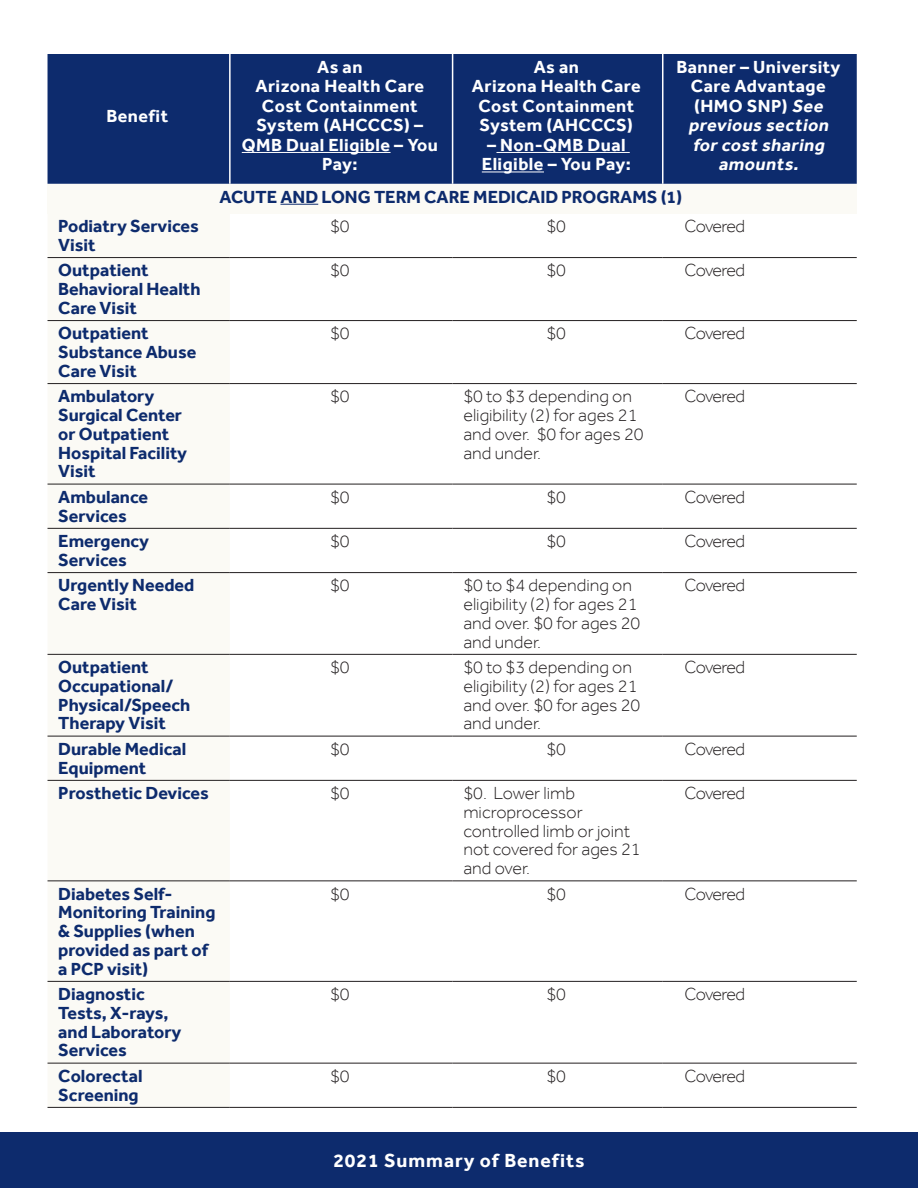
<style>
.page{position:relative;width:918px;height:1188px;background:#fff}
.page>*{position:absolute;margin:0;border:0;box-sizing:border-box;transform-origin:0 0}
.t1{font:700 19.5px "Effra";letter-spacing:.05em;color:#fff}
.t2{font:700 18px/18.8px "Effra";color:#0d2b6d}
.t3{font:300 18px/18.8px "Effra";color:#231f20}
.t4{font:700 18px/19.5px "Effra";letter-spacing:.025em;color:#fff;text-align:center}
.t5{font:300 18px "Effra";letter-spacing:-.055em;color:#231f20}
.t6{font:italic 700 18px/19.5px "Effra";color:#fff;text-align:center}
.s1{font-style:normal}
</style>
<div class="page">
<div style="left:0;top:1133px;width:918px;height:55px;background:#0d2b6d"></div>
<div style="left:48px;top:54px;width:809px;height:130px;background:#0d2b6d"></div>
<div style="left:48px;top:184px;width:809px;height:29px;background:#fbfaf5"></div>
<div style="left:48px;top:258px;width:182px;height:849px;background:#fbfaf5"></div>
<hr style="left:48px;top:257px;width:182px;height:1px;background:#231f20">
<hr style="left:230px;top:257px;width:223px;height:1px;background:#231f20">
<hr style="left:453px;top:257px;width:210px;height:1px;background:#231f20">
<hr style="left:663px;top:257px;width:194px;height:1px;background:#231f20">
<hr style="left:48px;top:320px;width:182px;height:1px;background:#231f20">
<hr style="left:230px;top:320px;width:223px;height:1px;background:#231f20">
<hr style="left:453px;top:320px;width:210px;height:1px;background:#231f20">
<hr style="left:663px;top:320px;width:194px;height:1px;background:#231f20">
<hr style="left:48px;top:383px;width:182px;height:1px;background:#231f20">
<hr style="left:230px;top:383px;width:223px;height:1px;background:#231f20">
<hr style="left:453px;top:383px;width:210px;height:1px;background:#231f20">
<hr style="left:663px;top:383px;width:194px;height:1px;background:#231f20">
<hr style="left:48px;top:484px;width:182px;height:1px;background:#231f20">
<hr style="left:230px;top:484px;width:223px;height:1px;background:#231f20">
<hr style="left:453px;top:484px;width:210px;height:1px;background:#231f20">
<hr style="left:663px;top:484px;width:194px;height:1px;background:#231f20">
<hr style="left:48px;top:528px;width:182px;height:1px;background:#231f20">
<hr style="left:230px;top:528px;width:223px;height:1px;background:#231f20">
<hr style="left:453px;top:528px;width:210px;height:1px;background:#231f20">
<hr style="left:663px;top:528px;width:194px;height:1px;background:#231f20">
<hr style="left:48px;top:572px;width:182px;height:1px;background:#231f20">
<hr style="left:230px;top:572px;width:223px;height:1px;background:#231f20">
<hr style="left:453px;top:572px;width:210px;height:1px;background:#231f20">
<hr style="left:663px;top:572px;width:194px;height:1px;background:#231f20">
<hr style="left:48px;top:654px;width:182px;height:1px;background:#231f20">
<hr style="left:230px;top:654px;width:223px;height:1px;background:#231f20">
<hr style="left:453px;top:654px;width:210px;height:1px;background:#231f20">
<hr style="left:663px;top:654px;width:194px;height:1px;background:#231f20">
<hr style="left:48px;top:736px;width:182px;height:1px;background:#231f20">
<hr style="left:230px;top:736px;width:223px;height:1px;background:#231f20">
<hr style="left:453px;top:736px;width:210px;height:1px;background:#231f20">
<hr style="left:663px;top:736px;width:194px;height:1px;background:#231f20">
<hr style="left:48px;top:780px;width:182px;height:1px;background:#231f20">
<hr style="left:230px;top:780px;width:223px;height:1px;background:#231f20">
<hr style="left:453px;top:780px;width:210px;height:1px;background:#231f20">
<hr style="left:663px;top:780px;width:194px;height:1px;background:#231f20">
<hr style="left:48px;top:881px;width:182px;height:1px;background:#231f20">
<hr style="left:230px;top:881px;width:223px;height:1px;background:#231f20">
<hr style="left:453px;top:881px;width:210px;height:1px;background:#231f20">
<hr style="left:663px;top:881px;width:194px;height:1px;background:#231f20">
<hr style="left:48px;top:981px;width:182px;height:1px;background:#231f20">
<hr style="left:230px;top:981px;width:223px;height:1px;background:#231f20">
<hr style="left:453px;top:981px;width:210px;height:1px;background:#231f20">
<hr style="left:663px;top:981px;width:194px;height:1px;background:#231f20">
<hr style="left:48px;top:1063px;width:182px;height:1px;background:#231f20">
<hr style="left:230px;top:1063px;width:223px;height:1px;background:#231f20">
<hr style="left:453px;top:1063px;width:210px;height:1px;background:#231f20">
<hr style="left:663px;top:1063px;width:194px;height:1px;background:#231f20">
<hr style="left:48px;top:1107px;width:182px;height:1px;background:#231f20">
<hr style="left:230px;top:1107px;width:223px;height:1px;background:#231f20">
<hr style="left:453px;top:1107px;width:210px;height:1px;background:#231f20">
<hr style="left:663px;top:1107px;width:194px;height:1px;background:#231f20">
<hr style="left:229px;top:54px;width:2px;height:130px;background:#fff">
<hr style="left:452px;top:54px;width:1px;height:130px;background:#fff">
<hr style="left:662px;top:54px;width:1px;height:130px;background:#fff">
<hr style="left:242px;top:152px;width:149px;height:1px;background:#fff">
<hr style="left:496px;top:152px;width:134px;height:1px;background:#fff">
<hr style="left:482px;top:172px;width:62px;height:1px;background:#fff">
<hr style="left:280px;top:204px;width:38px;height:1px;background:#0d2b6d">
<p class="t4" style="left:106px;top:106px;width:63px">Benefit</p>
<p class="t6" style="left:676px;top:57px;width:165px"><span class="s1">Banner – University<br>Care Advantage (HMO SNP)</span> See previoussection forcostsharing amounts.</p>
<p class="t2" style="left:219px;top:187px;width:464px">ACUTE AND LONG TERM CARE MEDICAID PROGRAMS (1)</p>
<p class="t4" style="left:242px;top:57px;width:198px">As an<br>Arizona Health Care<br>Cost Containment<br>System (AHCCCS) –<br>QMB Dual Eligible – You<br>Pay:</p>
<p class="t4" style="left:472px;top:57px;width:170px">As an<br>Arizona Health Care<br>Cost Containment<br>System (AHCCCS)</p>
<p class="t4" style="left:482px;top:135px;width:151px;text-align:left">– Non-QMB Dual<br>Eligible – You Pay:</p>
<h4 class="t2" style="left:58px;top:216px;width:142px">Podiatry Services<br>Visit</h4>
<p class="t3" style="left:330px;top:216px;width:21px">$0</p>
<p class="t3" style="left:547px;top:216px;width:21px">$0</p>
<p class="t5" style="left:685px;top:215px;width:62px">Covered</p>
<h4 class="t2" style="left:58px;top:261px;width:144px">Outpatient<br>Behavioral Health<br>Care Visit</h4>
<p class="t3" style="left:330px;top:261px;width:21px">$0</p>
<p class="t3" style="left:547px;top:261px;width:21px">$0</p>
<p class="t5" style="left:685px;top:260px;width:62px">Covered</p>
<h4 class="t2" style="left:58px;top:324px;width:140px">Outpatient<br>Substance Abuse<br>Care Visit</h4>
<p class="t3" style="left:330px;top:324px;width:21px">$0</p>
<p class="t3" style="left:547px;top:324px;width:21px">$0</p>
<p class="t5" style="left:685px;top:323px;width:62px">Covered</p>
<h4 class="t2" style="left:58px;top:387px;width:130px">Ambulatory<br>Surgical Center or Outpatient<br>Hospital Facility<br>Visit</h4>
<p class="t3" style="left:330px;top:387px;width:21px">$0</p>
<p class="t3" style="left:463px;top:387px;width:182px">$0 to $3 depending on eligibility (2) for ages 21 and over. $0 for ages 20 and under.</p>
<p class="t5" style="left:685px;top:386px;width:62px">Covered</p>
<h4 class="t2" style="left:58px;top:487px;width:91px">Ambulance<br>Services</h4>
<p class="t3" style="left:330px;top:487px;width:21px">$0</p>
<p class="t3" style="left:547px;top:487px;width:21px">$0</p>
<p class="t5" style="left:685px;top:486px;width:62px">Covered</p>
<h4 class="t2" style="left:58px;top:532px;width:92px">Emergency<br>Services</h4>
<p class="t3" style="left:330px;top:532px;width:21px">$0</p>
<p class="t3" style="left:547px;top:532px;width:21px">$0</p>
<p class="t5" style="left:685px;top:530px;width:62px">Covered</p>
<h4 class="t2" style="left:58px;top:576px;width:138px">Urgently Needed<br>Care Visit</h4>
<p class="t3" style="left:330px;top:576px;width:21px">$0</p>
<p class="t3" style="left:463px;top:576px;width:179px">$0 to $4 depending on eligibility (2) for ages 21 and over. $0 for ages 20 and under.</p>
<p class="t5" style="left:685px;top:575px;width:62px">Covered</p>
<h4 class="t2" style="left:58px;top:658px;width:134px">Outpatient<br>Occupational/<br>Physical/Speech<br>Therapy Visit</h4>
<p class="t3" style="left:330px;top:658px;width:21px">$0</p>
<p class="t3" style="left:463px;top:658px;width:179px">$0 to $3 depending on eligibility (2) for ages 21 and over. $0 for ages 20 and under.</p>
<p class="t5" style="left:685px;top:656px;width:62px">Covered</p>
<h4 class="t2" style="left:58px;top:739px;width:129px">Durable Medical<br>Equipment</h4>
<p class="t3" style="left:330px;top:739px;width:21px">$0</p>
<p class="t3" style="left:547px;top:739px;width:21px">$0</p>
<p class="t5" style="left:685px;top:738px;width:62px">Covered</p>
<h4 class="t2" style="left:58px;top:784px;width:152px">Prosthetic Devices</h4>
<p class="t3" style="left:330px;top:784px;width:21px">$0</p>
<p class="t3" style="left:463px;top:784px;width:179px">$0. Lower limb microprocessor controlled limb or joint not covered for ages 21 and over.</p>
<p class="t5" style="left:685px;top:782px;width:62px">Covered</p>
<h4 class="t2" style="left:58px;top:884px;width:159px">Diabetes Self-<br>Monitoring Training &amp; Supplies (when provided as part of a PCP visit)</h4>
<p class="t3" style="left:330px;top:884px;width:21px">$0</p>
<p class="t3" style="left:547px;top:884px;width:21px">$0</p>
<p class="t5" style="left:685px;top:883px;width:62px">Covered</p>
<h4 class="t2" style="left:58px;top:985px;width:125px">Diagnostic<br>Tests, X-rays, and Laboratory<br>Services</h4>
<p class="t3" style="left:330px;top:985px;width:21px">$0</p>
<p class="t3" style="left:547px;top:985px;width:21px">$0</p>
<p class="t5" style="left:685px;top:983px;width:62px">Covered</p>
<h4 class="t2" style="left:58px;top:1066px;width:86px">Colorectal<br>Screening</h4>
<p class="t3" style="left:330px;top:1066px;width:21px">$0</p>
<p class="t3" style="left:547px;top:1066px;width:21px">$0</p>
<p class="t5" style="left:685px;top:1065px;width:62px">Covered</p>
<p class="t1" style="left:333px;top:1149px;width:253px">2021 Summary of Benefits</p>
</div>
